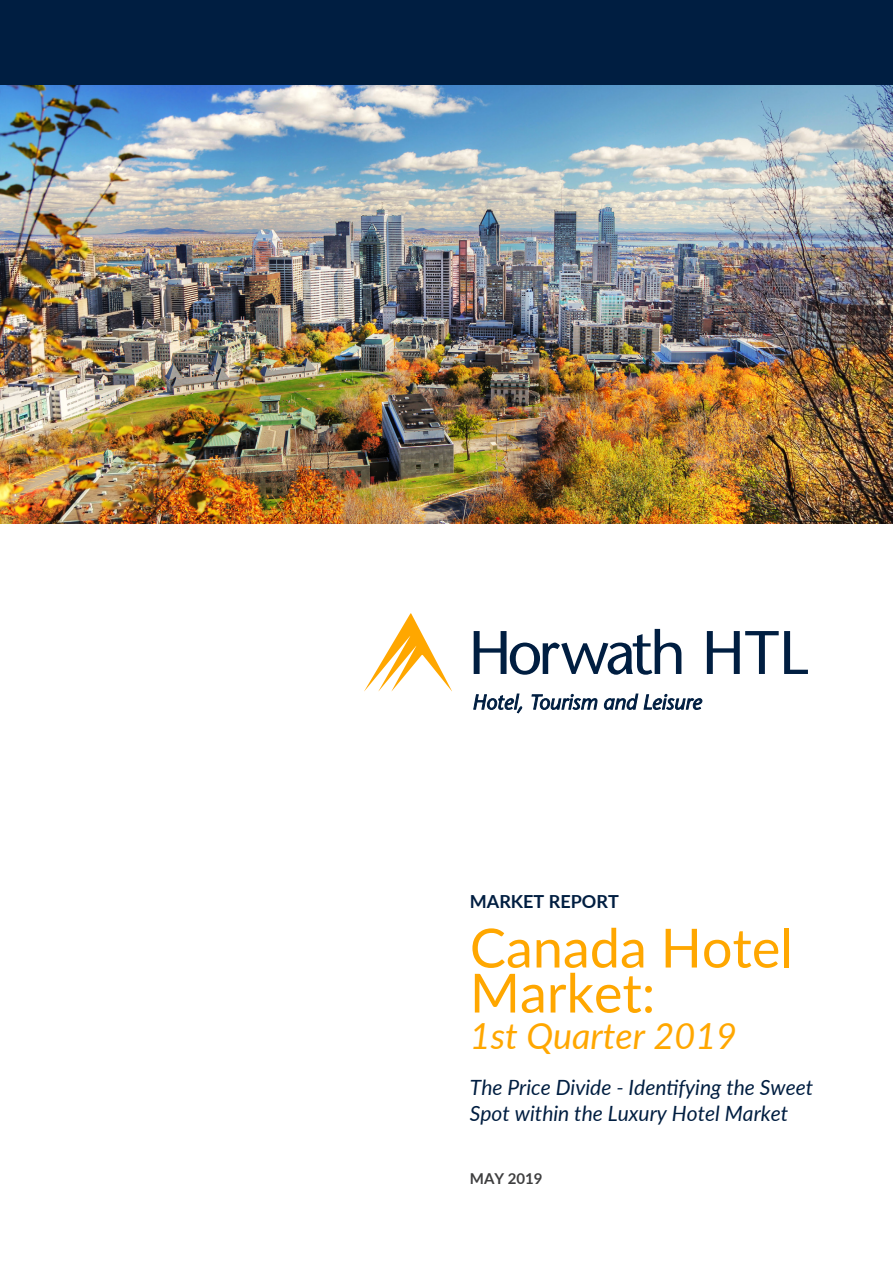
<style>
.page{position:relative;width:893px;height:1263px;background:#fff}
.page>*{position:absolute;margin:0;border:0;box-sizing:border-box;transform-origin:0 0}
.t1{font:54px/45px "Lato";color:#ffa700}
.t2{font:italic 36px "Lato";color:#ffa700}
.t3{font:italic 21px/25.5px "Lato";color:#001e41}
.t4{font:700 18px "Lato";color:#001e41}
.t5{font:700 15px "Lato";color:#3e3e3f}
</style>
<div class="page">
<svg style="left:364px;top:613px;width:88px;height:78px"></svg>
<svg style="left:474px;top:629px;width:207px;height:46px"></svg>
<svg style="left:707px;top:631px;width:101px;height:43px"></svg>
<svg style="left:473px;top:694px;width:49px;height:19px"></svg>
<svg style="left:532px;top:694px;width:65px;height:16px"></svg>
<svg style="left:604px;top:694px;width:34px;height:16px"></svg>
<svg style="left:644px;top:694px;width:58px;height:16px"></svg>
<div style="left:0;top:0;width:893px;height:85px;background:#001e41"></div>
<img style="left:0;top:85px;width:893px;height:438px">
<p class="t4" style="left:470px;top:888px;width:150px">MARKET REPORT</p>
<p class="t1" style="left:470px;top:923px;width:325px">Canada Hotel<br>Market:</p>
<p class="t2" style="left:470px;top:1010px;width:269px">1st Quarter 2019</p>
<p class="t3" style="left:470px;top:1074px;width:345px">The Price Divide - Identifying the Sweet<br>Spot within the Luxury Hotel Market</p>
<p class="t5" style="left:470px;top:1168px;width:74px">MAY 2019</p>
</div>
